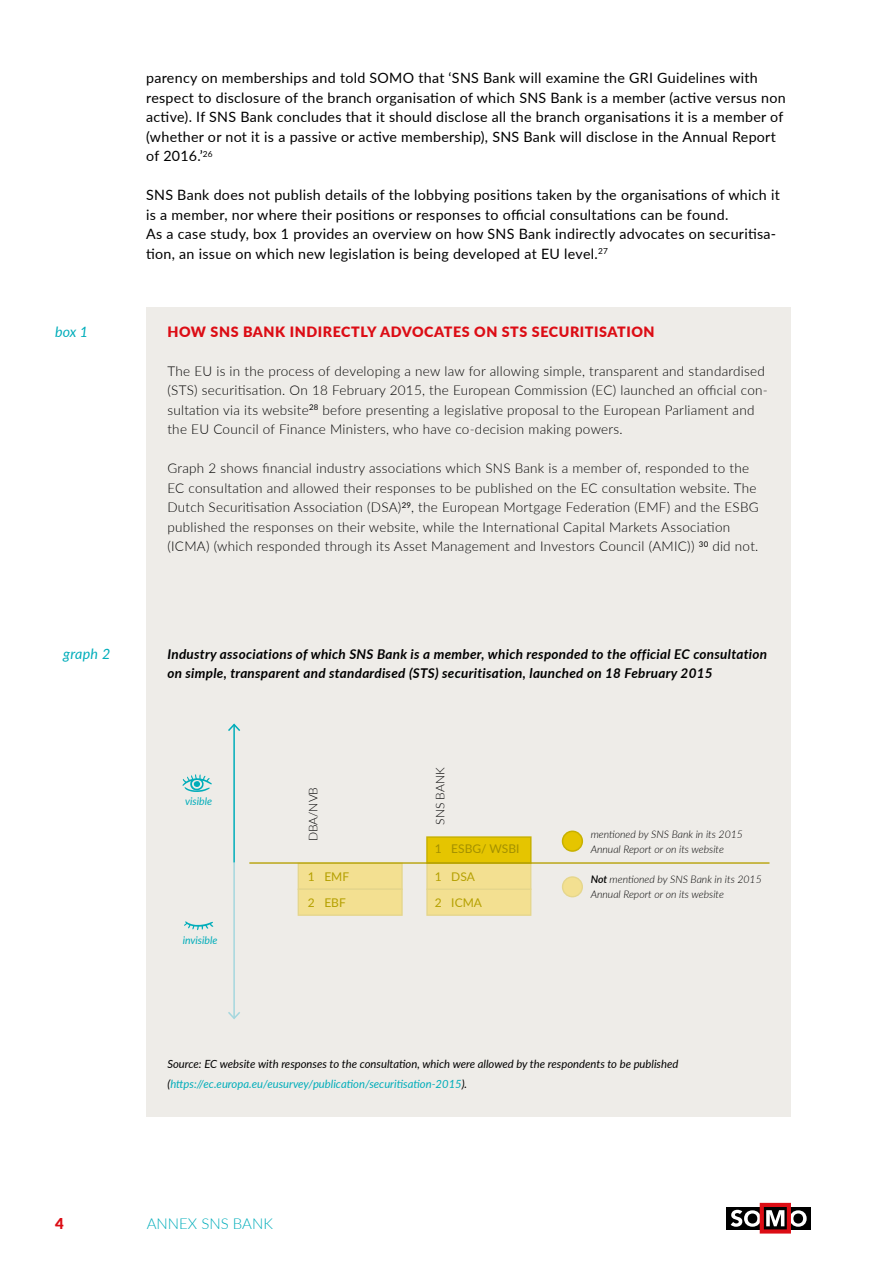
<style>
.page{position:relative;width:893px;height:1263px;background:#fff}
.page>*{position:absolute;margin:0;border:0;box-sizing:border-box;transform-origin:0 0}
.t1{font:300 15px "Lato";color:#00adba}
.t2{font:900 15px "Lato";color:#dc0d15}
.t3{font:14.25px/19.5px "Lato";letter-spacing:.02em;color:#000}
.t4{font:900 14.25px "Lato";letter-spacing:.04em;color:#dc0d15}
.t5{font:italic 14.25px "Lato";letter-spacing:.01em;color:#00adba}
.t6{font:300 13.5px/19.5px "Lato";letter-spacing:.02em;color:#000}
.t7{font:italic 700 13.5px/19.5px "Lato";letter-spacing:.02em;color:#000}
.t8{font:12px/25.5px "Lato";color:#b5a000}
.t9{font:300 12px "Lato";color:#000}
.t10{font:12px "Lato";color:#a39000}
.t11{font:italic 11.25px/19.5px "Lato";color:#000}
.t12{font:italic 300 10.5px/15px "Lato";color:#000}
.t13{font:italic 10.5px "Lato";color:#00adba}
.s1{font-weight:600}
.s2{color:#00adba}
</style>
<div class="page">
<div style="left:727px;top:1207px;width:84px;height:22px;background:#000"></div>
<svg style="left:731px;top:1203px;width:76px;height:30px"></svg>
<div style="left:146px;top:308px;width:645px;height:809px;background:#eeece8"></div>
<div style="left:426px;top:888px;width:105px;height:28px;background:#f3e091;border:1px solid #e5d68c"></div>
<div style="left:426px;top:863px;width:105px;height:27px;background:#f3e091;border:1px solid #e5d68c"></div>
<div style="left:298px;top:863px;width:105px;height:27px;background:#f3e091;border:1px solid #e5d68c"></div>
<div style="left:298px;top:888px;width:105px;height:28px;background:#f3e091;border:1px solid #e5d68c"></div>
<div style="left:426px;top:836px;width:106px;height:28px;background:#e5c500;border:2px solid #c8b100"></div>
<hr style="left:233px;top:725px;width:2px;height:138px;background:#00adba">
<svg style="left:228px;top:723px;width:13px;height:10px"></svg>
<hr style="left:233px;top:863px;width:2px;height:155px;background:#a4d7de">
<svg style="left:228px;top:1010px;width:12px;height:9px"></svg>
<svg style="left:184px;top:921px;width:29px;height:9px"></svg>
<svg style="left:182px;top:774px;width:30px;height:18px"></svg>
<div style="left:563px;top:831px;width:19px;height:20px;background:#e5c500;border-radius:50%"></div>
<div style="left:562px;top:830px;width:21px;height:22px;border:2px solid #c8b100;border-radius:50%"></div>
<div style="left:563px;top:877px;width:19px;height:20px;background:#f3e091;border-radius:50%"></div>
<div style="left:562px;top:876px;width:21px;height:21px;border:1px solid #e5d68c;border-radius:50%"></div>
<hr style="left:249px;top:862px;width:520px;height:2px;background:#b5a000">
<p class="t5" style="left:55px;top:321px;width:34px">box 1</p>
<p class="t3" style="left:146px;top:68px;width:641px">parency on memberships and told SOMO that ‘SNS Bank will examine the GRI Guidelines with respect to disclosure of the branch organisation of which SNS Bank is a member (active versus non active). If SNS Bank concludes that it should disclose all the branch organisations it is a member of (whether or not it is a passive or active membership), SNS Bank will disclose in the Annual Report of 2016.’<sup>26</sup></p>
<p class="t3" style="left:146px;top:185px;width:635px">SNS Bank does not publish details of the lobbying positions taken by the organisations of which it is a member, nor where their positions or responses to official consultations can be found.<br>As a case study, box 1 provides an overview on how SNS Bank indirectly advocates on securitisa&shy;tion, an issue on which new legislation is being developed at EU level.<sup>27</sup></p>
<p class="t4" style="left:167px;top:321px;width:489px">HOW SNS BANK INDIRECTLY ADVOCATES ON STS SECURITISATION</p>
<p class="t6" style="left:167px;top:361px;width:602px">The EU is in the process of developing a new law for allowing simple, transparent and standardised (STS) securitisation. On 18 February 2015, the European Commission (EC) launched an official con&shy;sultation via its website<sup>28</sup> before presenting a legislative proposal to the European Parliament and the EU Council of Finance Ministers, who have co-decision making powers.</p>
<p class="t6" style="left:167px;top:458px;width:593px">Graph 2 shows financial industry associations which SNS Bank is a member of, responded to the EC consultation and allowed their responses to be published on the EC consultation website. The Dutch Securitisation Association (DSA)<sup>29</sup>, the European Mortgage Federation (EMF) and the ESBG published the responses on their website, while the International Capital Markets Association (ICMA) (which responded through its Asset Management and Investors Council (AMIC)) <sup>30</sup> did not.</p>
<p class="t5" style="left:63px;top:643px;width:49px">graph 2</p>
<p class="t7" style="left:167px;top:643px;width:601px">Industry associations of which SNS Bank is a member, which responded to the official EC consultation on simple, transparent and standardised (STS) securitisation, launched on 18 February 2015</p>
<p class="t13" style="left:185px;top:794px;width:28px">visible</p>
<p class="t13" style="left:183px;top:933px;width:36px">invisible</p>
<p class="t9" style="left:305px;top:841px;width:56px;rotate:-90deg">DBA/NVB</p>
<p class="t8" style="left:308px;top:863px;width:43px">1 EMF<br>2 EBF</p>
<p class="t9" style="left:432px;top:825px;width:59px;rotate:-90deg">SNS BANK</p>
<p class="t10" style="left:435px;top:840px;width:86px">1 ESBG/ WSBI</p>
<p class="t8" style="left:435px;top:863px;width:49px">1 DSA<br>2 ICMA</p>
<p class="t12" style="left:591px;top:826px;width:154px">mentioned by SNS Bank in its 2015<br>Annual Report or on its website</p>
<p class="t12" style="left:591px;top:871px;width:173px"><span class="s1">Not</span> mentioned by SNS Bank in its 2015<br>Annual Report or on its website</p>
<p class="t11" style="left:167px;top:1054px;width:512px">Source: EC website with responses to the consultation, which were allowed by the respondents to be published (<span class="s2">https://ec.europa.eu/eusurvey/publication/securitisation-2015</span>).</p>
<p class="t2" style="left:55px;top:1212px;width:10px">4</p>
<p class="t1" style="left:147px;top:1213px;width:128px">ANNEX SNS BANK</p>
</div>
